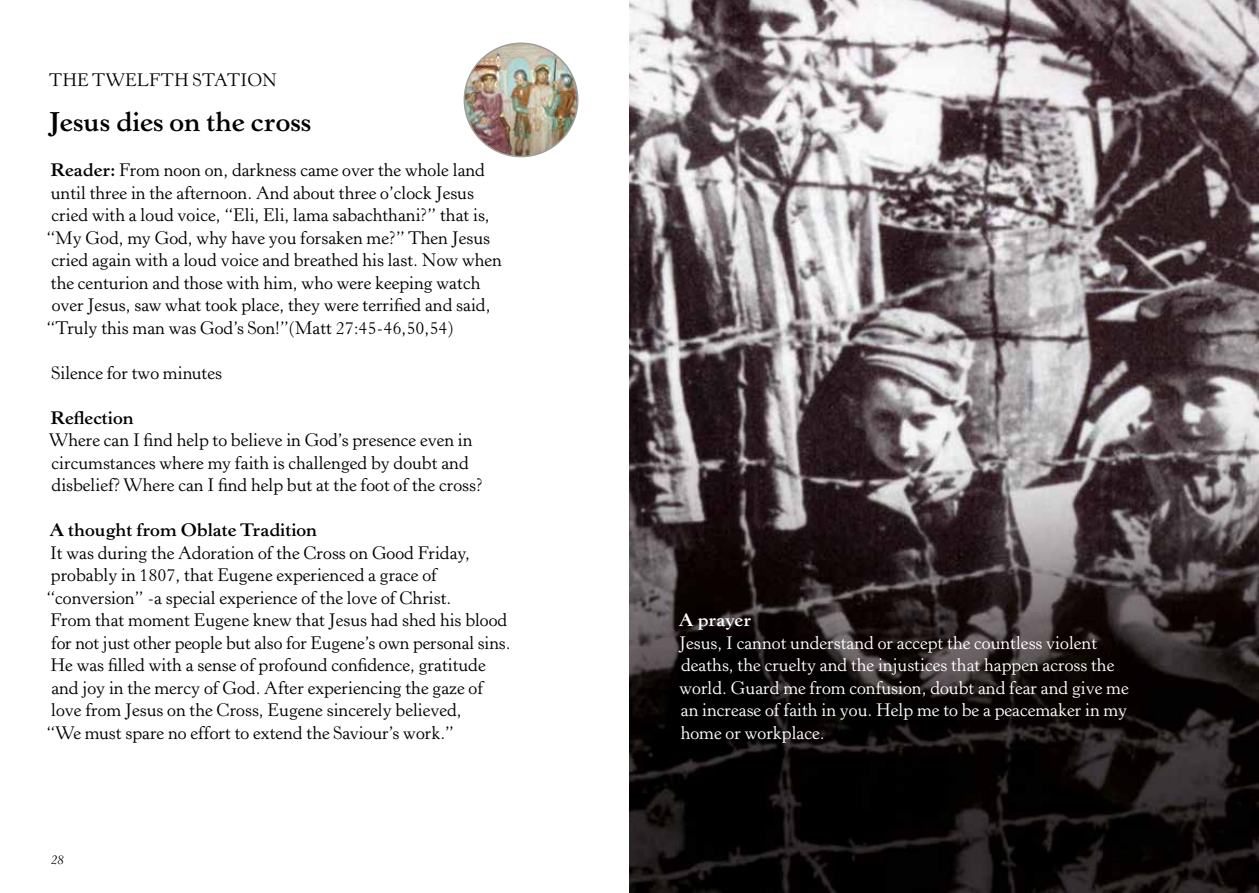
<style>
.page{position:relative;width:1259px;height:893px;background:#fff}
.page>*{position:absolute;margin:0;border:0;box-sizing:border-box;transform-origin:0 0}
.t1{font:700 27px "Horley Old Style";color:#000}
.t2{font:18px/22.5px "Horley Old Style";color:#000}
.t3{font:18px/22.5px "Horley Old Style";color:#fff}
.t4{font:700 18px "Horley Old Style";color:#000}
.t5{font:700 18px "Horley Old Style";color:#fff}
.t6{font:italic 13.5px "Horley Old Style";color:#000}
.s1{font-weight:700}
</style>
<div class="page">
<img style="left:464px;top:43px;width:114px;height:114px;border-radius:57px">
<div style="left:463px;top:43px;width:115px;height:114px;border:2px solid #9d9d9c;border-radius:50%"></div>
<img style="left:629px;top:0;width:630px;height:893px">
<p class="t2" style="left:49px;top:69px;width:230px">THE TWELFTH STATION</p>
<h1 class="t1" style="left:49px;top:105px;width:264px">Jesus dies on the cross</h1>
<p class="t2" style="left:46px;top:159px;width:457px"><span class="s1">Reader:</span> From noon on, darkness came over the whole land until three in the afternoon. And about three o’clock Jesus cried with a loud voice, “Eli, Eli, lama sabachthani?” that is, “My God, my God, why have you forsaken me?” Then Jesus cried again with a loud voice and breathed his last. Now when the centurion and those with him, who were keeping watch over Jesus, saw what took place, they were terrified and said, “Truly this man was God’s Son!”(Matt 27:45-46,50,54)</p>
<p class="t2" style="left:52px;top:362px;width:172px">Silence for two minutes</p>
<p class="t4" style="left:50px;top:406px;width:85px">Reflection</p>
<p class="t2" style="left:49px;top:429px;width:436px">Where can I find help to believe in God’s presence even in circumstances where my faith is challenged by doubt and disbelief? Where can I find help but at the foot of the cross?</p>
<p class="t4" style="left:49px;top:519px;width:269px">A thought from Oblate Tradition</p>
<p class="t2" style="left:46px;top:542px;width:466px">It was during the Adoration of the Cross on Good Friday, probably in 1807, that Eugene experienced a grace of “conversion” -a special experience of the love of Christ.<br>From that moment Eugene knew that Jesus had shed his blood for not just other people but also for Eugene’s own personal sins.<br>He was filled with a sense of profound confidence, gratitude and joy in the mercy of God. After experiencing the gaze of love from Jesus on the Cross, Eugene sincerely believed,<br>“We must spare no effort to extend the Saviour’s work.”</p>
<p class="t6" style="left:51px;top:851px;width:14px">28</p>
<p class="t5" style="left:679px;top:609px;width:74px">A prayer</p>
<p class="t3" style="left:679px;top:632px;width:451px">Jesus, I cannot understand or accept the countless violent deaths, the cruelty and the injustices that happen across the world. Guard me from confusion, doubt and fear and give me an increase of faith in you. Help me to be a peacemaker in my home or workplace.</p>
</div>
